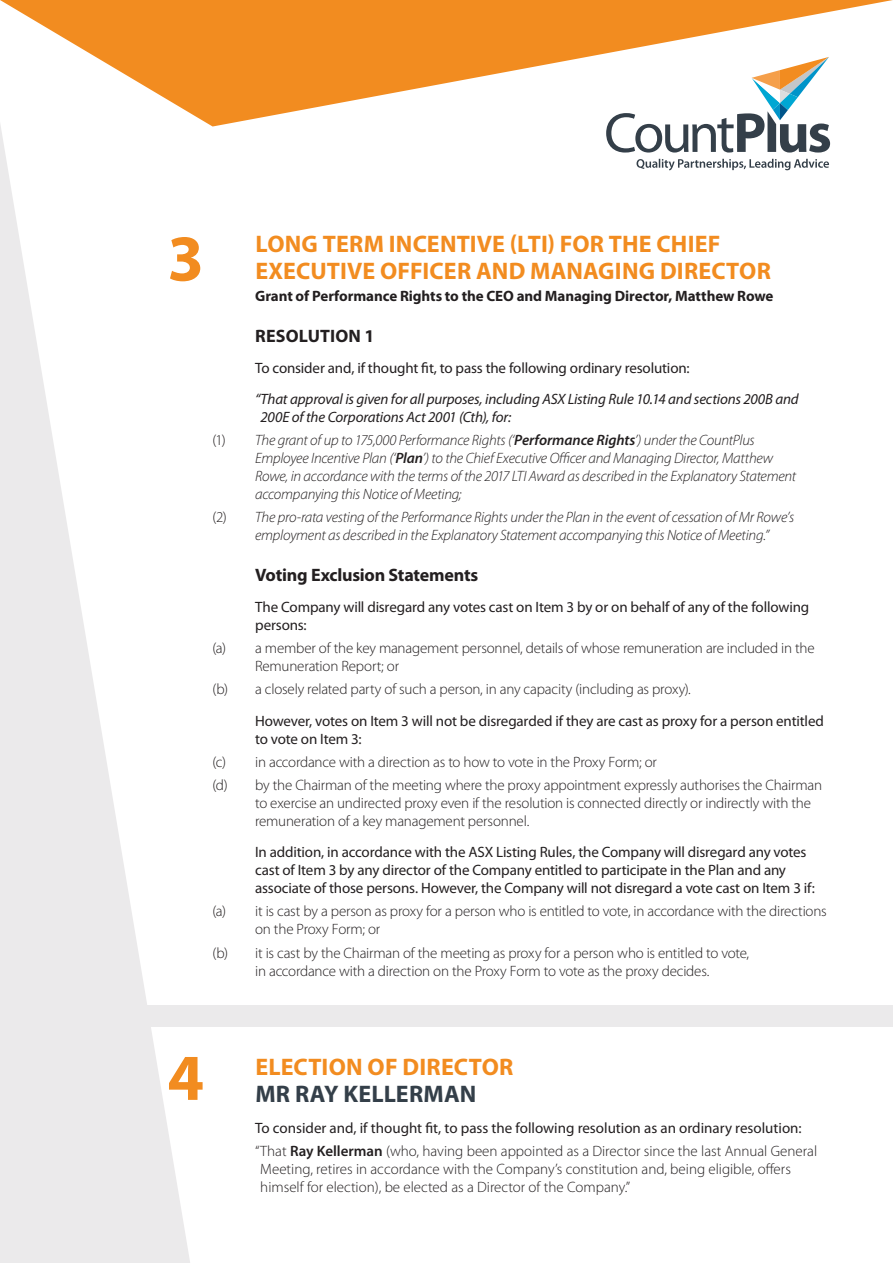
<style>
.page{position:relative;width:893px;height:1263px;background:#fff}
.page>*{position:absolute;margin:0;border:0;box-sizing:border-box;transform-origin:0 0}
.t1{font:700 24px/27px "Myriad Pro";letter-spacing:.01em;color:#f28c20}
.t2{font:700 24px "Myriad Pro";letter-spacing:.01em;color:#343f49}
.t3{font:700 18px "Myriad Pro";letter-spacing:-.01em;color:#231f20}
.t4{font:700 18px "Myriad Pro";letter-spacing:.01em;color:#231f20}
.t5{font:300 15px/18px "Myriad Pro";letter-spacing:-.01em;color:#231f20}
.t6{font:15px/18px "Myriad Pro";letter-spacing:-.01em;color:#231f20}
.t7{font:italic 300 15px/18px "Myriad Pro";letter-spacing:-.015em;color:#231f20}
.t8{font:italic 15px/18px "Myriad Pro";letter-spacing:-.01em;color:#231f20}
.t9{font:700 15px "Myriad Pro";letter-spacing:-.005em;color:#231f20}
.s1{font-style:normal}
.s2{font-weight:600}
.s3{font-weight:300}
</style>
<div class="page">
<svg style="left:0;top:126px;width:192px;height:1137px"></svg>
<svg style="left:636px;top:159px;width:193px;height:11px"></svg>
<svg style="left:606px;top:126px;width:224px;height:27px"></svg>
<svg style="left:0;top:0;width:893px;height:126px;fill:#f28c20"></svg>
<svg style="left:170px;top:237px;width:30px;height:44px"></svg>
<svg style="left:169px;top:1057px;width:34px;height:43px"></svg>
<div style="left:0;top:1006px;width:893px;height:21px;background:#ebeaeb"></div>
<h1 class="t1" style="left:255px;top:229px;width:517px">LONG TERM INCENTIVE (LTI) FOR THE CHIEF<br>EXECUTIVE OFFICER AND MANAGING DIRECTOR</h1>
<p class="t9" style="left:255px;top:286px;width:520px">Grant of Performance Rights to the CEO and Managing Director, Matthew Rowe</p>
<p class="t4" style="left:255px;top:324px;width:121px">RESOLUTION 1</p>
<p class="t6" style="left:255px;top:358px;width:436px">To consider and, if thought fit, to pass the following ordinary resolution:</p>
<p class="t8" style="left:261px;top:390px;width:540px;text-indent:-5px">“That approval is given for all purposes, including ASX Listing Rule 10.14 and sections 200B and<br>200E of the Corporations Act 2001 (Cth), for:</p>
<p class="t7" style="left:255px;top:431px;width:543px;text-indent:-43px"><span class="s1">(1)</span> The grant of up to 175,000 Performance Rights (‘<span class="s2">Performance Rights</span>’) under the CountPlus Employee Incentive Plan (‘<span class="s2">Plan</span>’) to the Chief Executive Officer and Managing Director, Matthew Rowe, in accordance with the terms of the 2017 LTI Award as described in the Explanatory Statement accompanying this Notice of Meeting;</p>
<p class="t7" style="left:255px;top:508px;width:541px;text-indent:-43px"><span class="s1">(2)</span> The pro-rata vesting of the Performance Rights under the Plan in the event of cessation of Mr Rowe’s employment as described in the Explanatory Statement accompanying this Notice of Meeting.”</p>
<p class="t3" style="left:255px;top:563px;width:225px">Voting Exclusion Statements</p>
<p class="t6" style="left:255px;top:597px;width:556px">The Company will disregard any votes cast on Item 3 by or on behalf of any of the following persons:</p>
<p class="t5" style="left:255px;top:639px;width:561px;text-indent:-43px">(a) a member of the key management personnel, details of whose remuneration are included in the<br>Remuneration Report; or</p>
<p class="t5" style="left:213px;top:680px;width:480px">(b) a closely related party of such a person, in any capacity (including as proxy).</p>
<p class="t6" style="left:255px;top:711px;width:570px">However, votes on Item 3 will not be disregarded if they are cast as proxy for a person entitled to vote on Item 3:</p>
<p class="t5" style="left:213px;top:750px;width:611px;line-height:23.1px">(c) in accordance with a direction as to how to vote in the Proxy Form; or<br>(d) by the Chairman of the meeting where the proxy appointment expressly authorises the Chairman</p>
<p class="t5" style="left:255px;top:794px;width:557px">to exercise an undirected proxy even if the resolution is connected directly or indirectly with the remuneration of a key management personnel.</p>
<p class="t6" style="left:255px;top:843px;width:561px">In addition, in accordance with the ASX Listing Rules, the Company will disregard any votes cast of Item 3 by any director of the Company entitled to participate in the Plan and any associate of those persons. However, the Company will not disregard a vote cast on Item 3 if:</p>
<p class="t5" style="left:255px;top:902px;width:573px;text-indent:-43px">(a) it is cast by a person as proxy for a person who is entitled to vote, in accordance with the directions on the Proxy Form; or</p>
<p class="t5" style="left:213px;top:943px;width:538px;text-align:center">(b) it is cast by the Chairman of the meeting as proxy for a person who is entitled to vote, in accordance with a direction on the Proxy Form to vote as the proxy decides.</p>
<h1 class="t1" style="left:255px;top:1052px;width:260px">ELECTION OF DIRECTOR</h1>
<h1 class="t2" style="left:255px;top:1078px;width:223px">MR RAY KELLERMAN</h1>
<p class="t6" style="left:255px;top:1116px;width:564px;line-height:23.1px">To consider and, if thought fit, to pass the following resolution as an ordinary resolution: <span class="s3">“That</span> <span class="s2">Ray Kellerman</span> <span class="s3">(who, having been appointed as a Director since the last Annual General</span></p>
<p class="t5" style="left:260px;top:1159px;width:532px">Meeting, retires in accordance with the Company’s constitution and, being eligible, offers himself for election), be elected as a Director of the Company.”</p>
</div>
